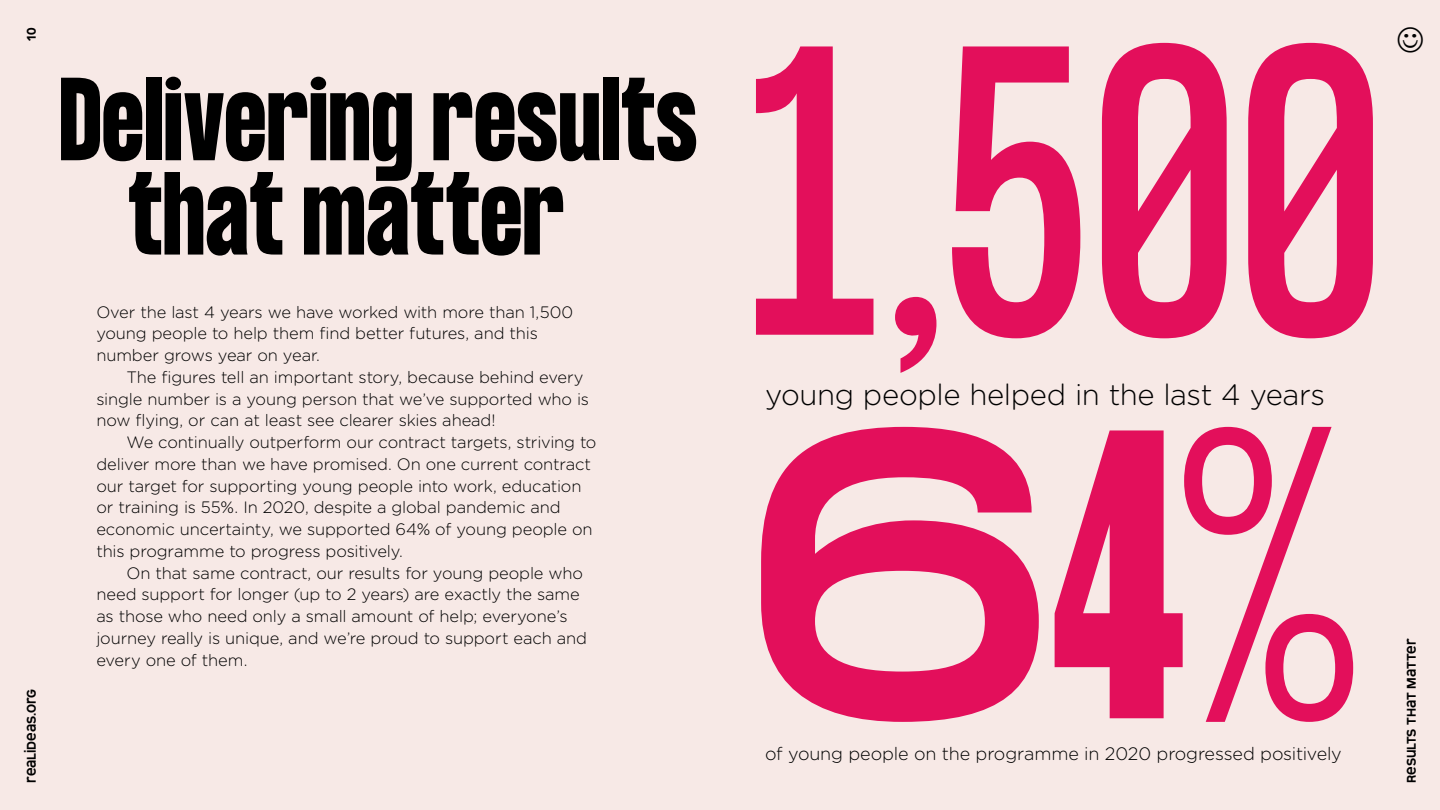
<style>
.page{position:relative;width:1440px;height:810px;background:#f7e9e6}
.page>*{position:absolute;margin:0;border:0;box-sizing:border-box;transform-origin:0 0}
.t1{font:360.3px "Formula Condensed";color:#e30f5b}
.t2{font:700 359.77px "Formula Condensed";color:#e30f5b}
.t3{font:700 103.2px/94.3px "Formula Condensed";letter-spacing:.015em;color:#000}
.t4{font:300 29.4px "Gotham Rounded";letter-spacing:-.015em;color:#000}
.t5{font:300 18px "Gotham Rounded";letter-spacing:-.01em;color:#000}
.t6{font:300 16.5px/21.8px "Gotham Rounded";letter-spacing:-.01em;color:#000}
.t7{font:15px "Designal R";letter-spacing:-.005em;color:#000}
</style>
<div class="page">
<p class="t7" style="left:23px;top:42px;width:16px;rotate:-90deg">10</p>
<p class="t7" style="left:23px;top:783px;width:96px;rotate:-90deg">realideas.org</p>
<h3 class="t3" style="left:128px;top:77px;width:571px;text-indent:-68px">Delivering results that matter</h3>
<p class="t6" style="left:96px;top:300px;width:479px">Over the last 4 years we have worked with more than 1,500 young people to help them find better futures, and this number grows year on year.</p>
<p class="t6" style="left:96px;top:365px;width:494px;text-indent:30px">The figures tell an important story, because behind every single number is a young person that we’ve supported who is now flying, or can at least see clearer skies ahead!</p>
<p class="t6" style="left:96px;top:431px;width:502px;text-indent:30px">We continually outperform our contract targets, striving to deliver more than we have promised. On one current contract our target for supporting young people into work, education or training is 55%. In 2020, despite a global pandemic and economic uncertainty, we supported 64% of young people on this programme to progress positively.</p>
<p class="t6" style="left:96px;top:561px;width:492px;text-indent:30px">On that same contract, our results for young people who need support for longer (up to 2 years) are exactly the same as those who need only a small amount of help; everyone’s journey really is unique, and we’re proud to support each and every one of them.</p>
<h1 class="t1" style="left:747px;top:-23px;width:636px">1,500</h1>
<h3 class="t4" style="left:765px;top:374px;width:561px">young people helped in the last 4 years</h3>
<h2 class="t2" style="left:758px;top:361px;width:601px">64%</h2>
<p class="t5" style="left:765px;top:742px;width:578px">of young people on the programme in 2020 progressed positively</p>
<p class="t7" style="left:1403px;top:783px;width:146px;rotate:-90deg">Results That Matter</p>
</div>
